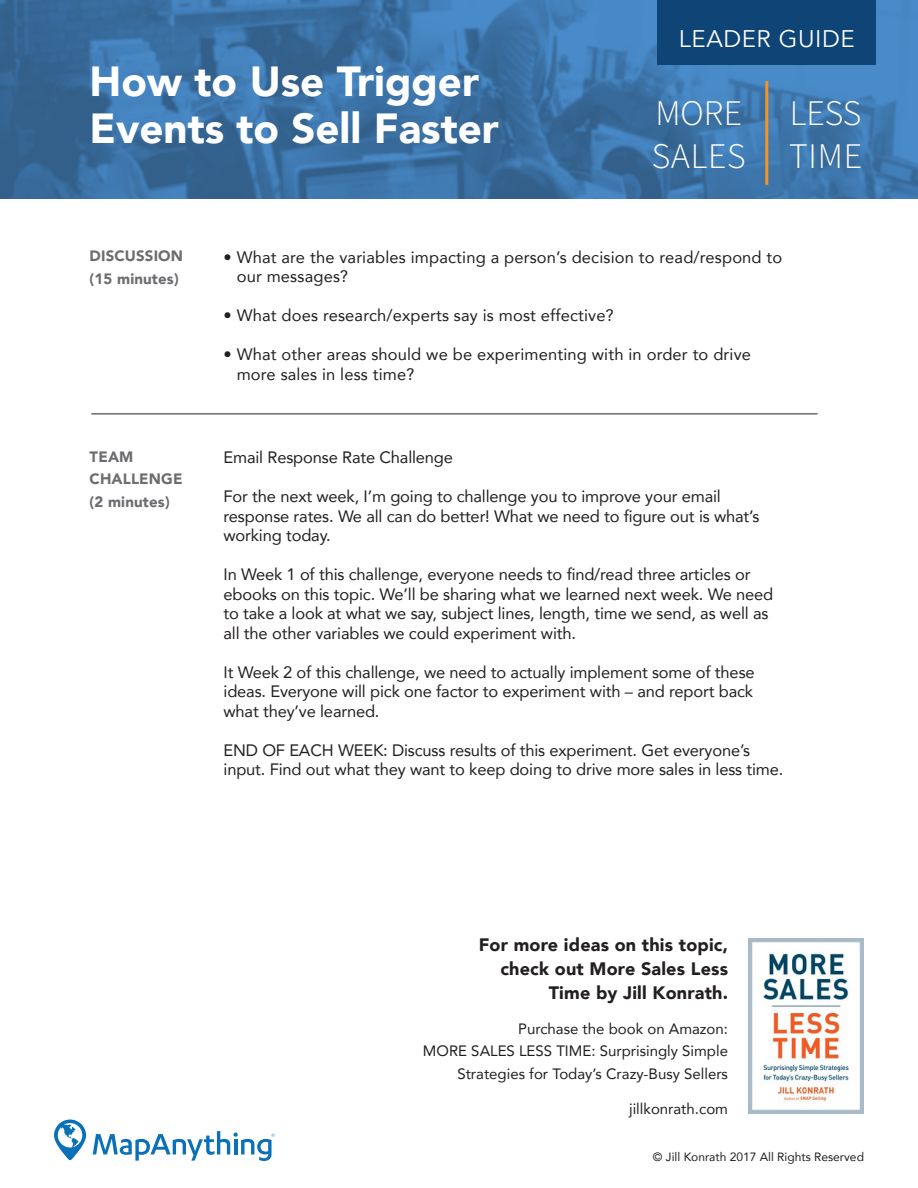
<style>
.page{position:relative;width:918px;height:1188px;background:#fff}
.page>*{position:absolute;margin:0;border:0;box-sizing:border-box;transform-origin:0 0}
.t1{font:900 42px/46.5px "Avenir";color:#fff}
.t2{font:300 36px "Source Sans Pro";letter-spacing:.025em;color:#fff}
.t3{font:24px "Avenir";letter-spacing:.025em;color:#fff}
.t4{font:900 18px/24px "Avenir";letter-spacing:.01em;color:#231f20;text-align:right}
.t5{font:16.5px/19.5px "Avenir";letter-spacing:-.01em;color:#231f20}
.t6{font:16.5px/19.5px "Avenir";letter-spacing:.01em;color:#231f20}
.t7{font:15px/22.5px "Avenir";color:#231f20;text-align:right}
.t8{font:900 15px/22.5px "Avenir";letter-spacing:.01em;color:#6c6d70}
.t9{font:12px "Avenir";color:#231f20}
</style>
<div class="page">
<hr style="left:91px;top:414px;width:727px;height:1px;background:#231f20">
<img style="left:0;top:0;width:918px;height:199px">
<div style="left:658px;top:0;width:218px;height:65px;background:#0e4476"></div>
<hr style="left:765px;top:81px;width:3px;height:104px;background:#f79321">
<img style="left:748px;top:938px;width:116px;height:176px">
<svg style="left:54px;top:1120px;width:32px;height:40px"></svg>
<svg style="left:93px;top:1131px;width:182px;height:30px"></svg>
<p class="t1" style="left:90px;top:57px;width:411px">How to Use Trigger<br>Events to Sell Faster</p>
<p class="t3" style="left:679px;top:24px;width:177px">LEADER GUIDE</p>
<p class="t2" style="left:655px;top:91px;width:88px">MORE</p>
<p class="t2" style="left:652px;top:134px;width:96px">SALES</p>
<p class="t2" style="left:790px;top:91px;width:73px">LESS</p>
<p class="t2" style="left:789px;top:134px;width:75px">TIME</p>
<p class="t8" style="left:90px;top:244px;width:95px">DISCUSSION</p>
<p class="t8" style="left:90px;top:267px;width:91px">(15 minutes)</p>
<p class="t8" style="left:90px;top:445px;width:94px">TEAM<br>CHALLENGE</p>
<p class="t8" style="left:90px;top:490px;width:82px">(2 minutes)</p>
<p class="t6" style="left:237px;top:247px;width:547px;text-indent:-13px">• What are the variables impacting a person’s decision to read/respond to our messages?</p>
<p class="t6" style="left:224px;top:305px;width:392px">• What does research/experts say is most effective?</p>
<p class="t6" style="left:237px;top:344px;width:516px;text-indent:-13px">• What other areas should we be experimenting with in order to drive more sales in less time?</p>
<p class="t5" style="left:224px;top:448px;width:231px">Email Response Rate Challenge</p>
<p class="t5" style="left:224px;top:487px;width:537px">For the next week, I’m going to challenge you to improve your email response rates. We all can do better! What we need to figure out is what’s working today.</p>
<p class="t5" style="left:224px;top:565px;width:551px">In Week 1 of this challenge, everyone needs to find/read three articles or ebooks on this topic. We’ll be sharing what we learned next week. We need to take a look at what we say, subject lines, length, time we send, as well as all the other variables we could experiment with.</p>
<p class="t5" style="left:224px;top:662px;width:533px;text-align:justify">It Week 2 of this challenge, we need to actually implement some of these ideas. Everyone will pick one factor to experiment with – and report back what they’ve learned.</p>
<p class="t5" style="left:224px;top:740px;width:561px">END OF EACH WEEK: Discuss results of this experiment. Get everyone’s input. Find out what they want to keep doing to drive more sales in less time.</p>
<p class="t4" style="left:479px;top:932px;width:251px">For more ideas on this topic, check out More Sales Less<br>Time by Jill Konrath.</p>
<p class="t7" style="left:518px;top:1017px;width:211px">Purchase the book on Amazon:</p>
<p class="t7" style="left:423px;top:1039px;width:307px">MORE SALES LESS TIME: Surprisingly Simple<br>Strategies for Today’s Crazy-Busy Sellers</p>
<p class="t7" style="left:629px;top:1097px;width:100px">jillkonrath.com</p>
<p class="t9" style="left:653px;top:1147px;width:213px">© Jill Konrath 2017 All Rights Reserved</p>
</div>
